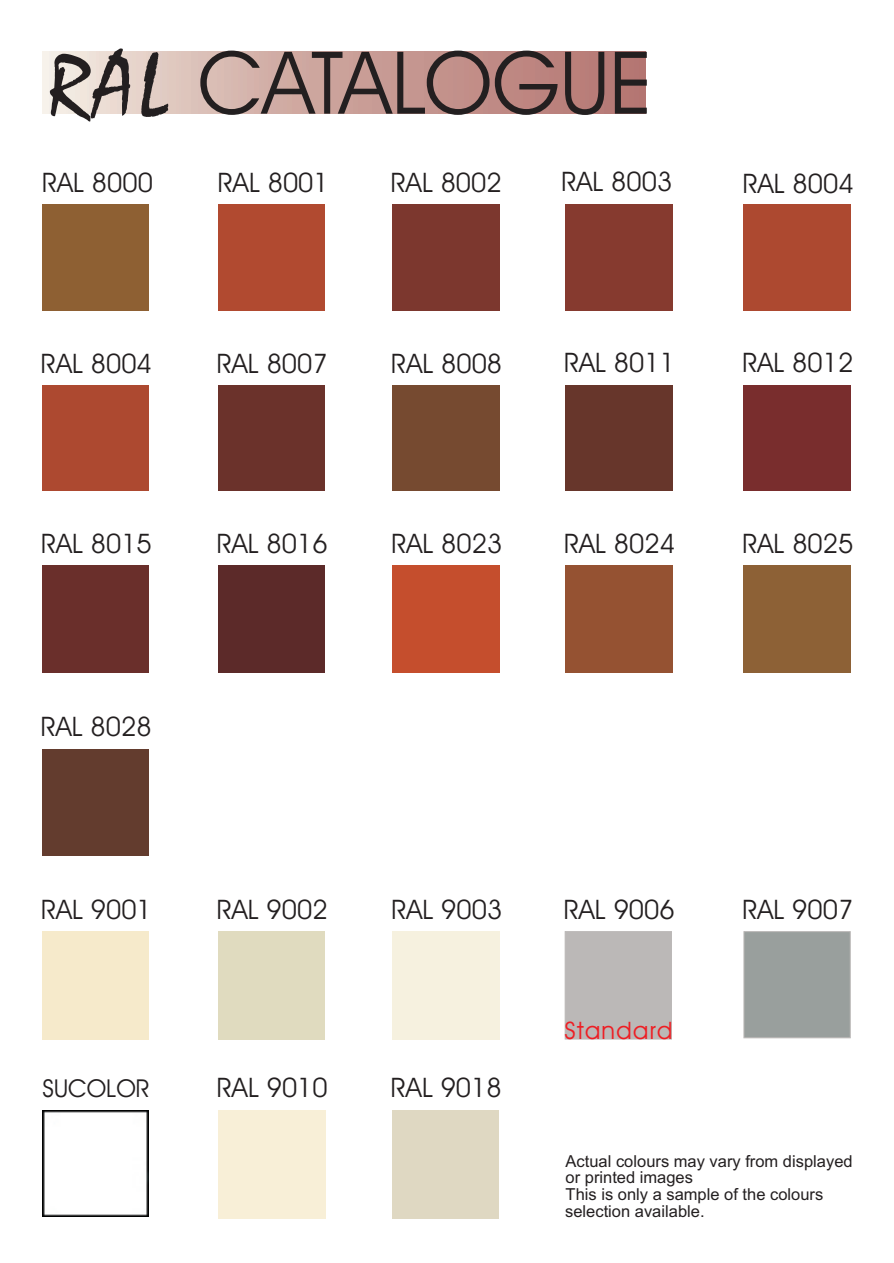
<style>
.page{position:relative;width:894px;height:1263px;background:#fff}
.page>*{position:absolute;margin:0;border:0;box-sizing:border-box;transform-origin:0 0}
.t1{font:87px "Avant Garde Bk BT";color:#231f20}
.t2{font:27px "Avant Garde Bk BT";color:#231f20}
.t3{font:24.75px "Avant Garde Bk BT";color:#231f20}
.t4{font:24.15px "Avant Garde Bk BT";letter-spacing:.055em;color:#ee1d23}
.t5{font:16.5px/16.8px "Arial";color:#231f20}
.s1{font-family:"Staccato 222 BT"}
</style>
<div class="page">
<div style="left:43px;top:204px;width:106px;height:107px;background:#8e6033"></div>
<div style="left:218px;top:204px;width:107px;height:107px;background:#b14a30"></div>
<div style="left:392px;top:204px;width:108px;height:107px;background:#7c372e"></div>
<div style="left:565px;top:204px;width:107px;height:107px;background:#863a2f"></div>
<div style="left:744px;top:204px;width:106px;height:107px;background:#ad4930"></div>
<div style="left:43px;top:385px;width:106px;height:106px;background:#ad4930"></div>
<div style="left:218px;top:385px;width:107px;height:106px;background:#6b322b"></div>
<div style="left:392px;top:385px;width:108px;height:106px;background:#764a30"></div>
<div style="left:565px;top:385px;width:107px;height:106px;background:#67362b"></div>
<div style="left:744px;top:385px;width:106px;height:106px;background:#792d2d"></div>
<div style="left:43px;top:566px;width:106px;height:106px;background:#6a2f2b"></div>
<div style="left:218px;top:566px;width:107px;height:106px;background:#5c2a29"></div>
<div style="left:392px;top:566px;width:108px;height:106px;background:#c54e2d"></div>
<div style="left:565px;top:566px;width:107px;height:106px;background:#955232"></div>
<div style="left:744px;top:566px;width:106px;height:106px;background:#8d6136"></div>
<div style="left:43px;top:749px;width:106px;height:106px;background:#633c2e"></div>
<img style="left:43px;top:1111px;width:106px;height:106px">
<div style="left:565px;top:932px;width:106px;height:107px;background:#bbb8b7"></div>
<div style="left:744px;top:932px;width:106px;height:106px;background:#999f9d;border:1px solid #bbb8b7"></div>
<h1 class="t1" style="left:46px;top:48px;width:608px"><span class="s1">RAL</span> CATALOGUE</h1>
<p class="t2" style="left:42px;top:171px;width:112px">RAL 8000</p>
<p class="t2" style="left:218px;top:171px;width:112px">RAL 8001</p>
<p class="t2" style="left:391px;top:172px;width:112px">RAL 8002</p>
<p class="t2" style="left:561px;top:171px;width:112px">RAL 8003</p>
<p class="t2" style="left:743px;top:172px;width:112px">RAL 8004</p>
<p class="t2" style="left:41px;top:352px;width:112px">RAL 8004</p>
<p class="t2" style="left:41px;top:533px;width:112px">RAL 8015</p>
<p class="t2" style="left:41px;top:715px;width:112px">RAL 8028</p>
<p class="t2" style="left:217px;top:352px;width:112px">RAL 8007</p>
<p class="t2" style="left:217px;top:533px;width:112px">RAL 8016</p>
<p class="t2" style="left:391px;top:352px;width:112px">RAL 8008</p>
<p class="t2" style="left:564px;top:352px;width:112px">RAL 8011</p>
<p class="t2" style="left:742px;top:352px;width:112px">RAL 8012</p>
<p class="t2" style="left:391px;top:532px;width:112px">RAL 8023</p>
<p class="t2" style="left:564px;top:532px;width:112px">RAL 8024</p>
<p class="t2" style="left:743px;top:532px;width:112px">RAL 8025</p>
<p class="t2" style="left:41px;top:899px;width:112px">RAL 9001</p>
<p class="t2" style="left:217px;top:899px;width:112px">RAL 9002</p>
<p class="t2" style="left:391px;top:899px;width:112px">RAL 9003</p>
<p class="t2" style="left:564px;top:899px;width:112px">RAL 9006</p>
<p class="t3" style="left:43px;top:1078px;width:109px">SUCOLOR</p>
<p class="t2" style="left:217px;top:1077px;width:112px">RAL 9010</p>
<p class="t2" style="left:391px;top:1077px;width:112px">RAL 9018</p>
<p class="t4" style="left:564px;top:1021px;width:109px">Standard</p>
<p class="t2" style="left:742px;top:899px;width:112px">RAL 9007</p>
<p class="t5" style="left:565px;top:1154px;width:289px">Actual colours may vary from displayed or printed images<br>This is only a sample of the colours selection available.</p>
</div>
